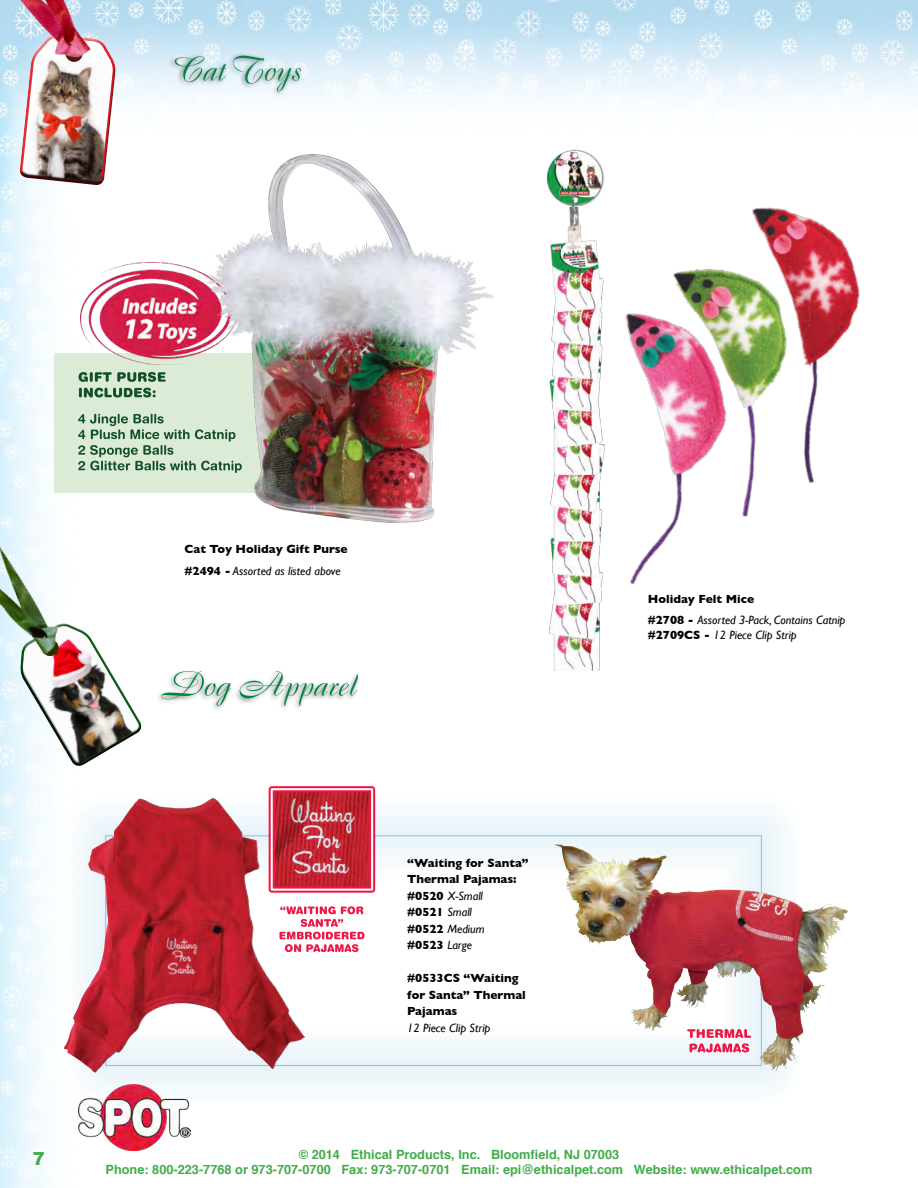
<style>
.page{position:relative;width:918px;height:1188px;background:#fff}
.page>*{position:absolute;margin:0;border:0;box-sizing:border-box;transform-origin:0 0}
.t1{font:900 18px "Arial";color:#41ad49}
.t2{font:700 12.75px/15.3px "Helvetica";color:#41ad49;text-align:center}
.t3{font:700 12px/16.5px "Gill Sans";color:#000}
.t4{font:italic 12px/21.8px "Gill Sans";color:#000}
.s1{font-weight:400;font-style:italic}
.s2{font-weight:700;font-style:normal}
</style>
<div class="page">
<img style="left:0;top:0;width:918px;height:1188px">
<img style="left:79px;top:1105px;width:111px;height:45px">
<img style="left:19px;top:69px;width:100px;height:117px">
<img style="left:0;top:0;width:127px;height:69px">
<div style="left:64px;top:794px;width:737px;height:311px;background:#5baeda;opacity:.3"></div>
<img style="left:506px;top:154px;width:412px;height:457px">
<img style="left:530px;top:130px;width:95px;height:559px">
<div style="left:54px;top:353px;width:282px;height:139px;background:#dcebd6"></div>
<img style="left:81px;top:262px;width:118px;height:102px">
<img style="left:199px;top:144px;width:299px;height:387px">
<svg style="left:78px;top:414px;width:164px;height:59px"></svg>
<svg style="left:79px;top:388px;width:77px;height:10px"></svg>
<svg style="left:79px;top:372px;width:87px;height:10px"></svg>
<img style="left:555px;top:844px;width:18px;height:50px">
<img style="left:63px;top:798px;width:242px;height:275px">
<img style="left:276px;top:793px;width:92px;height:93px">
<div style="left:269px;top:786px;width:106px;height:107px;border:6px solid #ed1846"></div>
<div style="left:271px;top:788px;width:102px;height:103px;border:2px solid #fff"></div>
<svg style="left:279px;top:906px;width:86px;height:46px"></svg>
<svg style="left:687px;top:1029px;width:64px;height:23px"></svg>
<div style="left:155px;top:668px;width:205px;height:44px;background:#fff"></div>
<svg style="left:161px;top:671px;width:197px;height:35px"></svg>
<div style="left:169px;top:53px;width:135px;height:44px;background:#000;opacity:.5"></div>
<svg style="left:175px;top:56px;width:126px;height:36px;background:#c1dad9"></svg>
<svg style="left:8px;top:613px;width:137px;height:156px"></svg>
<img style="left:0;top:478px;width:92px;height:191px">
<p class="t3" style="left:185px;top:538px;width:165px;line-height:21.8px">Cat Toy Holiday Gift Purse #2494 - <span class="s1">Assorted as listed above</span></p>
<p class="t3" style="left:407px;top:854px;width:123px">“Waiting for Santa”<br>Thermal Pajamas: #0520 <span class="s1">X-Small<br></span>#0521 <span class="s1">Small<br></span>#0522 <span class="s1">Medium<br></span>#0523 <span class="s1">Large</span></p>
<p class="t3" style="left:407px;top:970px;width:120px">#0533CS “Waiting for Santa” Thermal<br>Pajamas</p>
<p class="t4" style="left:407px;top:1017px;width:85px">12 Piece Clip Strip</p>
<p class="t4" style="left:648px;top:588px;width:199px"><span class="s2">Holiday Felt Mice<br>#2708 -</span> Assorted 3-Pack, Contains Catnip</p>
<p class="t4" style="left:648px;top:624px;width:151px"><span class="s2">#2709CS -</span> 12 Piece Clip Strip</p>
<h1 class="t1" style="left:33px;top:1148px;width:14px">7</h1>
<p class="t2" style="left:106px;top:1147px;width:708px">© 2014 Ethical Products, Inc. Bloomfield, NJ 07003<br>Phone: 800-223-7768 or 973-707-0700 Fax: 973-707-0701 Email: epi@ethicalpet.com Website: www.ethicalpet.com</p>
</div>
